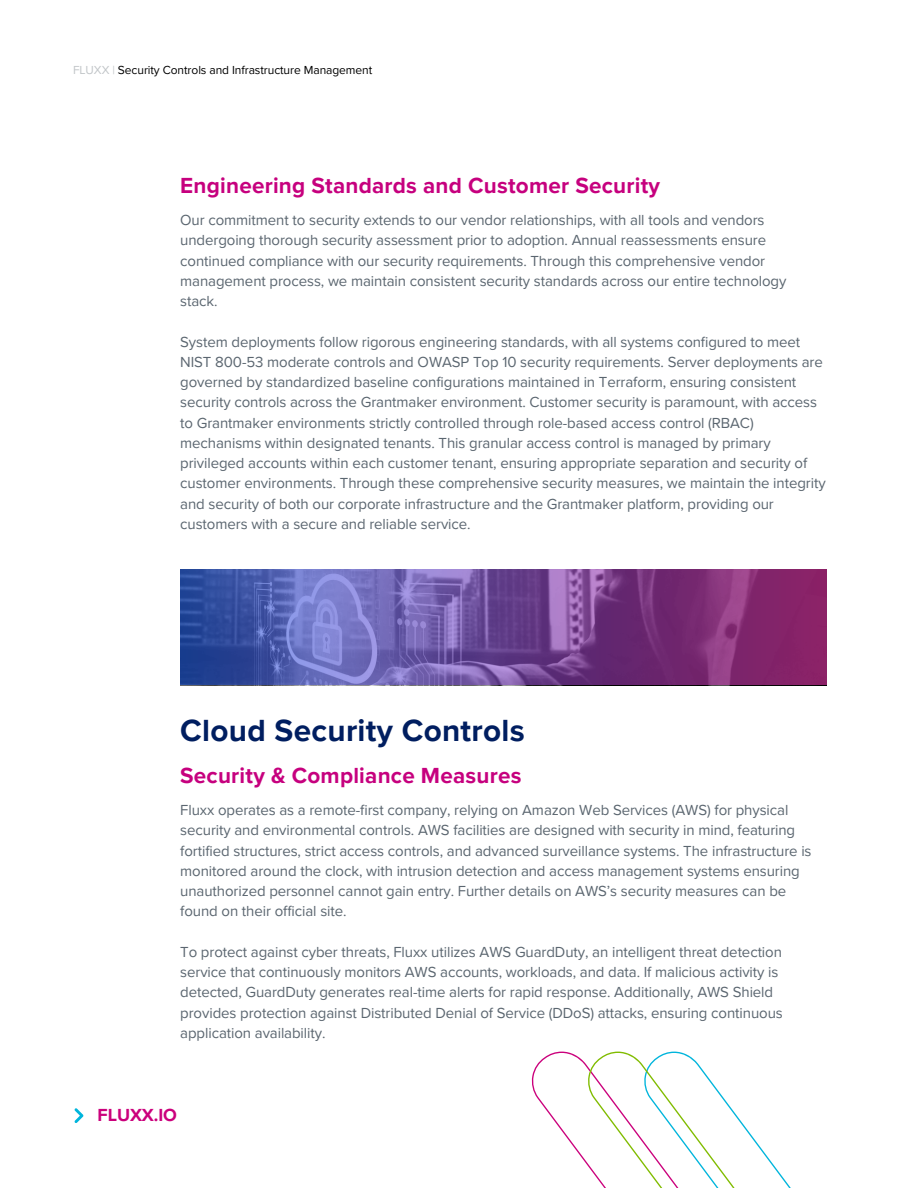
<style>
.page{position:relative;width:918px;height:1188px;background:#fff}
.page>*{position:absolute;margin:0;border:0;box-sizing:border-box;transform-origin:0 0}
.t1{font:700 31.5px "Proxima Nova";letter-spacing:.01em;color:#001e60}
.t2{font:700 22.5px "Proxima Nova";letter-spacing:.01em;color:#c6007e}
.t3{font:700 18px "Proxima Nova";letter-spacing:-.005em;color:#cb007c}
.t4{font:15px/20.2px "Proxima Nova";letter-spacing:-.005em;color:#5b6670}
.t5{font:12px "Proxima Nova";letter-spacing:-.005em;color:#000}
.s1{color:#c1c5c8}
</style>
<div class="page">
<svg style="left:74px;top:1108px;width:9px;height:15px"></svg>
<svg style="left:587px;top:1052px;width:177px;height:136px"></svg>
<svg style="left:180px;top:569px;width:646px;height:116px;background:#6d4b96"></svg>
<p class="t5" style="left:73px;top:63px;width:301px"><span class="s1">FLUXX |</span> Security Controls and Infrastructure Management</p>
<h2 class="t2" style="left:180px;top:172px;width:481px">Engineering Standards and Customer Security</h2>
<h2 class="t4" style="left:180px;top:210px;width:608px">Our commitment to security extends to our vendor relationships, with all tools and vendors undergoing thorough security assessment prior to adoption. Annual reassessments ensure continued compliance with our security requirements. Through this comprehensive vendor management process, we maintain consistent security standards across our entire technology stack.</h2>
<h4 class="t4" style="left:180px;top:332px;width:647px">System deployments follow rigorous engineering standards, with all systems configured to meet NIST 800-53 moderate controls and OWASP Top 10 security requirements. Server deployments are governed by standardized baseline configurations maintained in Terraform, ensuring consistent security controls across the Grantmaker environment. Customer security is paramount, with access to Grantmaker environments strictly controlled through role-based access control (RBAC) mechanisms within designated tenants. This granular access control is managed by primary privileged accounts within each customer tenant, ensuring appropriate separation and security of customer environments. Through these comprehensive security measures, we maintain the integrity and security of both our corporate infrastructure and the Grantmaker platform, providing our customers with a secure and reliable service.</h4>
<h1 class="t1" style="left:180px;top:712px;width:346px">Cloud Security Controls</h1>
<h3 class="t2" style="left:180px;top:762px;width:343px">Security &amp; Compliance Measures</h3>
<p class="t4" style="left:180px;top:800px;width:633px">Fluxx operates as a remote-first company, relying on Amazon Web Services (AWS) for physical security and environmental controls. AWS facilities are designed with security in mind, featuring fortified structures, strict access controls, and advanced surveillance systems. The infrastructure is monitored around the clock, with intrusion detection and access management systems ensuring unauthorized personnel cannot gain entry. Further details on AWS’s security measures can be found on their official site.</p>
<p class="t4" style="left:180px;top:942px;width:604px">To protect against cyber threats, Fluxx utilizes AWS GuardDuty, an intelligent threat detection service that continuously monitors AWS accounts, workloads, and data. If malicious activity is detected, GuardDuty generates real-time alerts for rapid response. Additionally, AWS Shield provides protection against Distributed Denial of Service (DDoS) attacks, ensuring continuous application availability.</p>
<p class="t3" style="left:98px;top:1105px;width:81px">FLUXX.IO</p>
</div>
